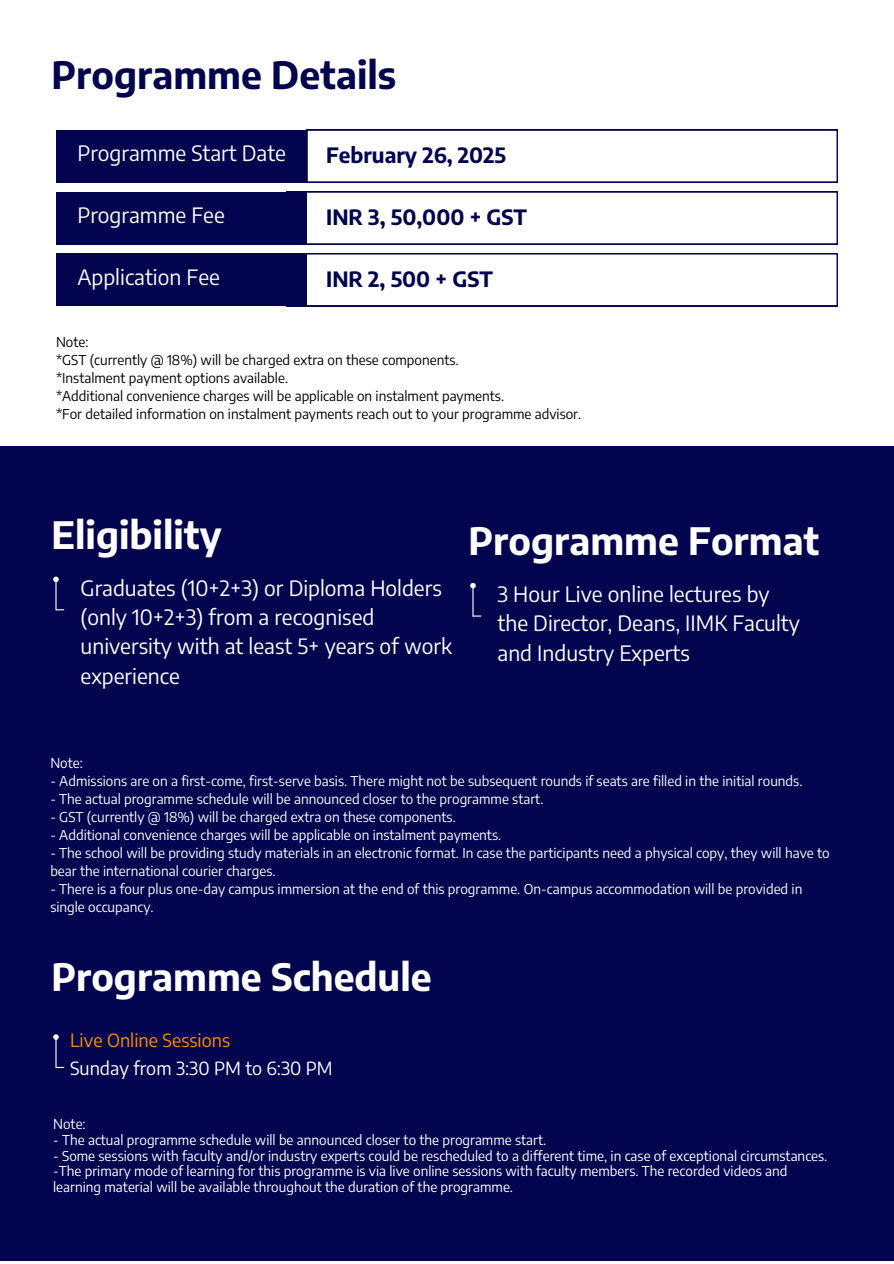
<style>
.page{position:relative;width:894px;height:1264px;background:#fff}
.page>*{position:absolute;margin:0;border:0;box-sizing:border-box;transform-origin:0 0}
.t1{font:700 37.5px "Encode Sans";color:#fff}
.t2{font:700 37.5px "Encode Sans";color:#02044f}
.t3{font:21px/29.2px "Encode Sans";color:#fff}
.t4{font:21px "Encode Sans";color:#fdfdfd}
.t5{font:700 21px "Encode Sans";color:#02044f}
.t6{font:18px "Encode Sans";color:#fff}
.t7{font:18px "Encode Sans";color:#ff8e00}
.t8{font:13.5px/18px "Encode Sans";color:#fdfdfd}
.t9{font:13.5px/15.8px "Encode Sans";color:#fff}
.t10{font:13.5px "Encode Sans";color:#000}
</style>
<div class="page">
<div style="left:56px;top:130px;width:250px;height:52px;background:#02044f"></div>
<svg style="left:306px;top:130px;width:531px;height:52px"></svg>
<div style="left:0;top:447px;width:893px;height:814px;background:#02044f"></div>
<hr style="left:55px;top:581px;width:2px;height:29px;background:#fff">
<svg style="left:53px;top:576px;width:6px;height:6px"></svg>
<div style="left:56px;top:192px;width:250px;height:52px;background:#02044f"></div>
<svg style="left:306px;top:192px;width:531px;height:52px"></svg>
<svg style="left:470px;top:583px;width:11px;height:33px"></svg>
<div style="left:56px;top:253px;width:250px;height:53px;background:#02044f"></div>
<svg style="left:306px;top:253px;width:531px;height:53px"></svg>
<hr style="left:55px;top:1038px;width:2px;height:29px;background:#fff">
<svg style="left:53px;top:1034px;width:6px;height:5px"></svg>
<h1 class="t2" style="left:52px;top:50px;width:346px">Programme Details</h1>
<p class="t4" style="left:77px;top:140px;width:210px">Programme Start Date</p>
<h2 class="t5" style="left:326px;top:141px;width:181px">February 26, 2025</h2>
<p class="t4" style="left:77px;top:202px;width:149px">Programme Fee</p>
<p class="t5" style="left:326px;top:203px;width:202px">INR 3, 50,000 + GST</p>
<h4 class="t4" style="left:77px;top:263px;width:144px">Application Fee</h4>
<h4 class="t5" style="left:326px;top:265px;width:168px">INR 2, 500 + GST</h4>
<h4 class="t10" style="left:56px;top:333px;width:34px">Note:</h4>
<h3 class="t10" style="left:56px;top:351px;width:404px">*GST (currently @ 18%) will be charged extra on these components.</h3>
<h4 class="t10" style="left:56px;top:369px;width:233px">*Instalment payment options available.</h4>
<h2 class="t10" style="left:56px;top:387px;width:449px">*Additional convenience charges will be applicable on instalment payments.</h2>
<h4 class="t10" style="left:56px;top:405px;width:526px">*For detailed information on instalment payments reach out to your programme advisor.</h4>
<p class="t1" style="left:52px;top:510px;width:171px">Eligibility</p>
<p class="t3" style="left:80px;top:572px;width:373px">Graduates (10+2+3) or Diploma Holders (only 10+2+3) from a recognised university with at least 5+ years of work experience</p>
<h1 class="t1" style="left:468px;top:516px;width:352px">Programme Format</h1>
<h1 class="t3" style="left:497px;top:579px;width:304px">3 Hour Live online lectures by the Director, Deans, IIMK Faculty and Industry Experts</h1>
<h1 class="t8" style="left:50px;top:753px;width:34px">Note:</h1>
<h5 class="t8" style="left:50px;top:771px;width:753px">- Admissions are on a first-come, first-serve basis. There might not be subsequent rounds if seats are filled in the initial rounds.</h5>
<h5 class="t8" style="left:50px;top:789px;width:494px">- The actual programme schedule will be announced closer to the programme start.</h5>
<p class="t8" style="left:50px;top:807px;width:407px">- GST (currently @ 18%) will be charged extra on these components.</p>
<p class="t8" style="left:50px;top:825px;width:452px">- Additional convenience charges will be applicable on instalment payments.</p>
<p class="t8" style="left:50px;top:843px;width:780px">- The school will be providing study materials in an electronic format. In case the participants need a physical copy, they will have to bear the international courier charges.</p>
<p class="t8" style="left:50px;top:879px;width:753px">- There is a four plus one-day campus immersion at the end of this programme. On-campus accommodation will be provided in single occupancy.</p>
<p class="t1" style="left:51px;top:952px;width:381px">Programme Schedule</p>
<p class="t7" style="left:70px;top:1028px;width:161px">Live Online Sessions</p>
<p class="t6" style="left:70px;top:1056px;width:264px">Sunday from 3:30 PM to 6:30 PM</p>
<p class="t9" style="left:53px;top:1115px;width:34px">Note:</p>
<p class="t9" style="left:53px;top:1131px;width:494px">- The actual programme schedule will be announced closer to the programme start.</p>
<p class="t9" style="left:53px;top:1147px;width:775px">- Some sessions with faculty and/or industry experts could be rescheduled to a different time, in case of exceptional circumstances.</p>
<p class="t9" style="left:53px;top:1162px;width:735px">-The primary mode of learning for this programme is via live online sessions with faculty members. The recorded videos and learning material will be available throughout the duration of the programme.</p>
</div>
